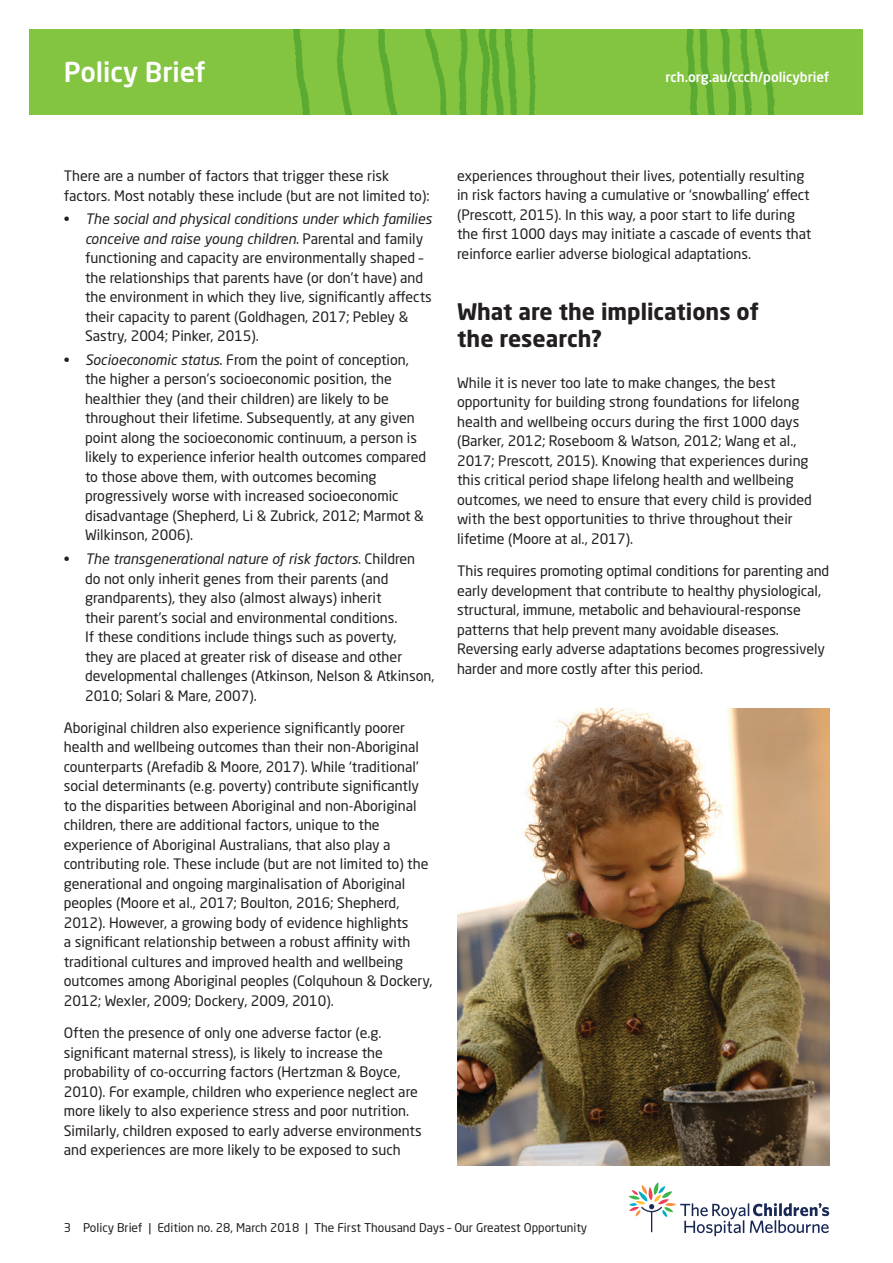
<style>
.page{position:relative;width:893px;height:1263px;background:#fff}
.page>*{position:absolute;margin:0;border:0;box-sizing:border-box;transform-origin:0 0}
.t1{font:500 27px "Neo Sans Pro";color:#fff}
.t2{font:700 22.5px/27px "Neo Sans Pro";color:#231f20}
.t3{font:14.25px/19.5px "Neo Sans Pro";color:#231f20}
.t4{font:500 13.5px "Neo Sans Pro";color:#fff}
.t5{font:12px "Neo Sans Pro";color:#231f20}
.s1{font-style:italic}
</style>
<div class="page">
<div style="left:30px;top:30px;width:833px;height:85px;background:#83c441"></div>
<img style="left:293px;top:30px;width:482px;height:85px">
<svg style="left:628px;top:1182px;width:201px;height:54px"></svg>
<img style="left:457px;top:708px;width:372px;height:457px">
<h1 class="t1" style="left:64px;top:55px;width:143px">Policy Brief</h1>
<p class="t4" style="left:666px;top:69px;width:165px">rch.org.au/ccch/policybrief</p>
<p class="t3" style="left:64px;top:166px;width:367px">There are a number of factors that trigger these risk factors. Most notably these include (but are not limited to):</p>
<p class="t3" style="left:85px;top:209px;width:348px;text-indent:-21px">• <span class="s1">The social and physical conditions under which families conceive and raise young children</span>. Parental and family functioning and capacity are environmentally shaped – the relationships that parents have (or don’t have) and the environment in which they live, significantly affects their capacity to parent (Goldhagen, 2017; Pebley &amp; Sastry, 2004; Pinker, 2015).</p>
<p class="t3" style="left:85px;top:350px;width:343px;text-indent:-21px">• <span class="s1">Socioeconomic status</span>. From the point of conception, the higher a person’s socioeconomic position, the healthier they (and their children) are likely to be throughout their lifetime. Subsequently, at any given point along the socioeconomic continuum, a person is likely to experience inferior health outcomes compared to those above them, with outcomes becoming progressively worse with increased socioeconomic disadvantage (Shepherd, Li &amp; Zubrick, 2012; Marmot &amp; Wilkinson, 2006).</p>
<p class="t3" style="left:85px;top:549px;width:351px;text-indent:-21px">• <span class="s1">The transgenerational nature of risk factors</span>. Children<br>do not only inherit genes from their parents (and grandparents), they also (almost always) inherit<br>their parent’s social and environmental conditions.<br>If these conditions include things such as poverty,<br>they are placed at greater risk of disease and other developmental challenges (Atkinson, Nelson &amp; Atkinson, 2010; Solari &amp; Mare, 2007).</p>
<p class="t3" style="left:64px;top:718px;width:370px">Aboriginal children also experience significantly poorer health and wellbeing outcomes than their non-Aboriginal counterparts (Arefadib &amp; Moore, 2017). While ‘traditional’ social determinants (e.g. poverty) contribute significantly to the disparities between Aboriginal and non-Aboriginal children, there are additional factors, unique to the experience of Aboriginal Australians, that also play a contributing role. These include (but are not limited to) the generational and ongoing marginalisation of Aboriginal peoples (Moore et al., 2017; Boulton, 2016; Shepherd, 2012). However, a growing body of evidence highlights<br>a significant relationship between a robust affinity with traditional cultures and improved health and wellbeing outcomes among Aboriginal peoples (Colquhoun &amp; Dockery, 2012; Wexler, 2009; Dockery, 2009, 2010).</p>
<p class="t3" style="left:64px;top:1023px;width:359px">Often the presence of only one adverse factor (e.g. significant maternal stress), is likely to increase the probability of co-occurring factors (Hertzman &amp; Boyce, 2010). For example, children who experience neglect are more likely to also experience stress and poor nutrition.<br>Similarly, children exposed to early adverse environments and experiences are more likely to be exposed to such</p>
<p class="t3" style="left:457px;top:166px;width:356px">experiences throughout their lives, potentially resulting in risk factors having a cumulative or ‘snowballing’ effect (Prescott, 2015). In this way, a poor start to life during the first 1000 days may initiate a cascade of events that reinforce earlier adverse biological adaptations.</p>
<h2 class="t2" style="left:457px;top:298px;width:303px">What are the implications of the research?</h2>
<p class="t3" style="left:457px;top:373px;width:356px">While it is never too late to make changes, the best opportunity for building strong foundations for lifelong health and wellbeing occurs during the first 1000 days (Barker, 2012; Roseboom &amp; Watson, 2012; Wang et al., 2017; Prescott, 2015). Knowing that experiences during this critical period shape lifelong health and wellbeing outcomes, we need to ensure that every child is provided with the best opportunities to thrive throughout their lifetime (Moore at al., 2017).</p>
<p class="t3" style="left:457px;top:561px;width:374px">This requires promoting optimal conditions for parenting and early development that contribute to healthy physiological, structural, immune, metabolic and behavioural-response patterns that help prevent many avoidable diseases.<br>Reversing early adverse adaptations becomes progressively harder and more costly after this period.</p>
<p class="t5" style="left:64px;top:1220px;width:525px">3 Policy Brief | Edition no. 28, March 2018 | The First Thousand Days – Our Greatest Opportunity</p>
</div>
